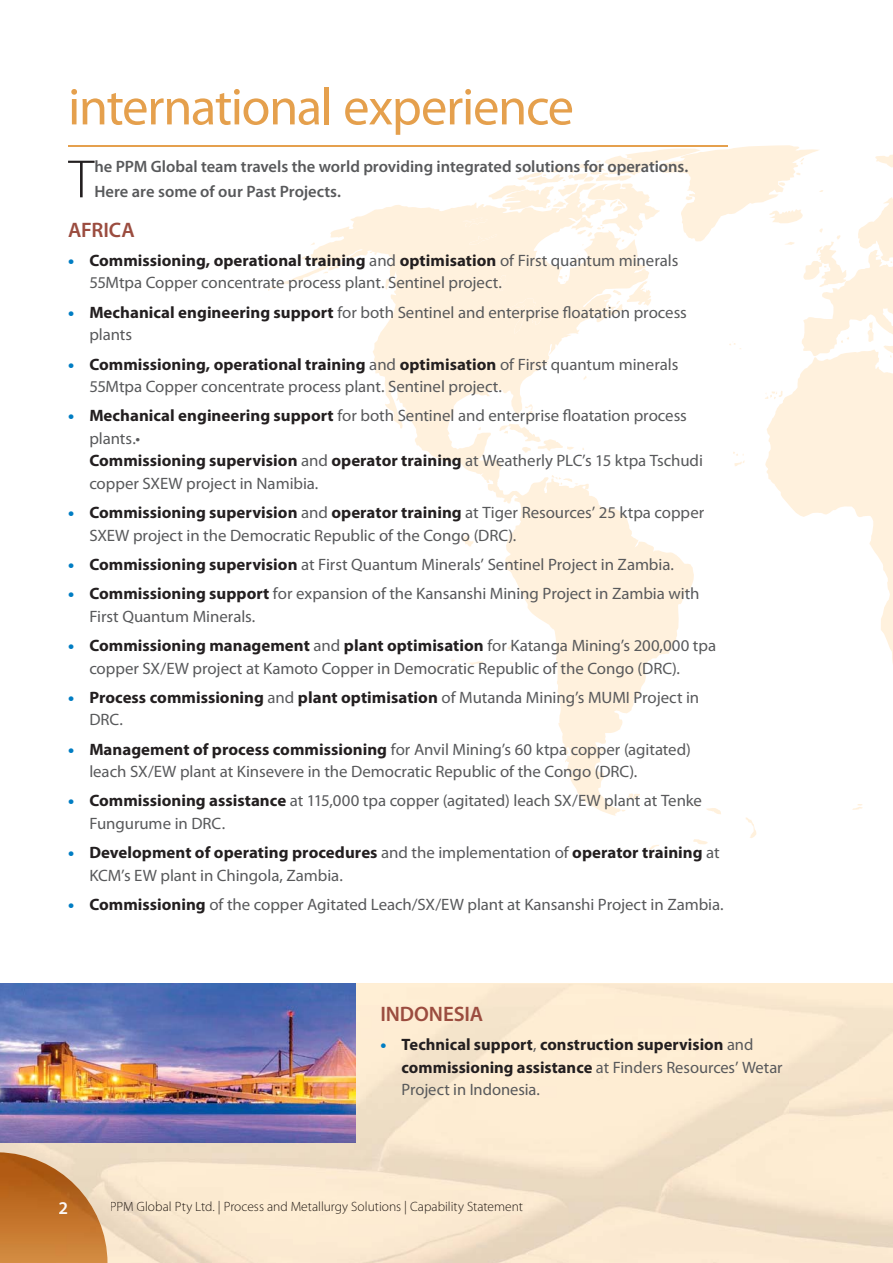
<style>
.page{position:relative;width:893px;height:1263px;background:#fff}
.page>*{position:absolute;margin:0;border:0;box-sizing:border-box;transform-origin:0 0}
.t1{font:300 54.3px "Myriad Pro";color:#231f20}
.t2{font:52.5px "Myriad Pro";letter-spacing:-.025em;color:#e5a04d}
.t3{font:600 21px "Myriad Pro";letter-spacing:-.005em;color:#9b4c3f}
.t4{font:600 18px "Myriad Pro";color:#fff}
.t5{font:16.5px/22.5px "Myriad Pro";color:#58595b}
.t6{font:700 16.5px/22.5px "Myriad Pro";color:#231f20}
.t7{font:600 16.5px/25.5px "Myriad Pro";color:#58595b}
.t8{font:300 13.5px "Myriad Pro";color:#211913}
.s1{font-weight:900;color:#007dc3}
.s2{font-weight:700;color:#231f20}
.s3{font-weight:400;color:#58595b}
.s4{color:#1f1711}
.s5{color:#1e1611}
.s6{color:#201711}
.s7{color:#201812}
.s8{color:#201813}
.s9{color:#201913}
</style>
<div class="page">
<svg style="left:644px;top:845px;width:15px;height:12px"></svg>
<svg style="left:268px;top:286px;width:11px;height:5px"></svg>
<svg style="left:281px;top:208px;width:413px;height:608px"></svg>
<svg style="left:765px;top:310px;width:127px;height:341px"></svg>
<svg style="left:693px;top:839px;width:14px;height:5px"></svg>
<svg style="left:706px;top:808px;width:15px;height:6px"></svg>
<svg style="left:746px;top:817px;width:10px;height:21px"></svg>
<svg style="left:852px;top:804px;width:11px;height:6px"></svg>
<svg style="left:733px;top:452px;width:11px;height:14px"></svg>
<svg style="left:385px;top:145px;width:507px;height:165px"></svg>
<img style="left:315px;top:984px;width:577px;height:279px">
<img style="left:0;top:984px;width:355px;height:159px">
<div style="left:111px;top:1201px;width:411px;height:13px;background:#fdebd2"></div>
<img style="left:0;top:1152px;width:107px;height:111px">
<svg style="left:59px;top:1202px;width:8px;height:12px"></svg>
<hr style="left:68px;top:145px;width:659px;height:1px;background:#e5a04d">
<h2 class="t2" style="left:68px;top:87px;width:507px">international experience</h2>
<h1 class="t1" style="left:69px;top:159px;width:27px">T</h1>
<p class="t7" style="left:94px;top:155px;width:595px">he PPM Global team travels the world providing integrated solutions for operations.<br>Here are some of our Past Projects.</p>
<p class="t3" style="left:68px;top:222px;width:68px">AFRICA</p>
<p class="t5" style="left:89px;top:251px;width:590px;text-indent:-21px"><span class="s1">•</span> <span class="s2">Commissioning, operational training</span> and <span class="s2">optimisation</span> of First quantum minerals<br>55Mtpa Copper concentrate process plant. Sentinel project.</p>
<p class="t5" style="left:89px;top:303px;width:599px;text-indent:-21px"><span class="s1">•</span> <span class="s2">Mechanical engineering support</span> for both Sentinel and enterprise floatation process plants</p>
<p class="t5" style="left:89px;top:354px;width:590px;text-indent:-21px"><span class="s1">•</span> <span class="s2">Commissioning, operational training</span> and <span class="s2">optimisation</span> of First quantum minerals<br>55Mtpa Copper concentrate process plant. Sentinel project.</p>
<p class="t5" style="left:89px;top:406px;width:615px;text-indent:-21px"><span class="s1">•</span> <span class="s2">Mechanical engineering support</span> for both Sentinel and enterprise floatation process plants.•<br><span class="s2">Commissioning supervision</span> and <span class="s2">operator training</span> at Weatherly PLC’s 15 ktpa Tschudi copper SXEW project in Namibia.</p>
<p class="t5" style="left:89px;top:503px;width:616px;text-indent:-21px"><span class="s1">•</span> <span class="s2">Commissioning supervision</span> and <span class="s2">operator training</span> at Tiger Resources’ 25 ktpa copper<br>SXEW project in the Democratic Republic of the Congo (DRC).</p>
<p class="t5" style="left:68px;top:555px;width:607px"><span class="s1">•</span> <span class="s2">Commissioning supervision</span> at First Quantum Minerals’ Sentinel Project in Zambia.</p>
<p class="t5" style="left:89px;top:584px;width:611px;text-indent:-21px"><span class="s1">•</span> <span class="s2">Commissioning support</span> for expansion of the Kansanshi Mining Project in Zambia with<br>First Quantum Minerals.</p>
<p class="t5" style="left:89px;top:636px;width:628px;text-indent:-21px"><span class="s1">•</span> <span class="s2">Commissioning management</span> and <span class="s2">plant optimisation</span> for Katanga Mining’s 200,000 tpa copper SX/EW project at Kamoto Copper in Democratic Republic of the Congo (DRC).</p>
<p class="t6" style="left:89px;top:688px;width:611px;text-indent:-21px"><span class="s1">•</span> Process commissioning <span class="s3">and</span> plant optimisation <span class="s3">of Mutanda Mining’s MUMI Project in<br>DRC.</span></p>
<p class="t5" style="left:89px;top:740px;width:603px;text-indent:-21px"><span class="s1">•</span> <span class="s2">Management of process commissioning</span> for Anvil Mining’s 60 ktpa copper (agitated) leach SX/EW plant at Kinsevere in the Democratic Republic of the Congo (DRC).</p>
<p class="t5" style="left:89px;top:791px;width:614px;text-indent:-21px"><span class="s1">•</span> <span class="s2">Commissioning assistance</span> at 115,000 tpa copper (agitated) leach SX/EW plant at Tenke<br>Fungurume in DRC.</p>
<p class="t5" style="left:89px;top:843px;width:631px;text-indent:-21px"><span class="s1">•</span> <span class="s2">Development of operating procedures</span> and the implementation of <span class="s2">operator training</span> at<br>KCM’s EW plant in Chingola, Zambia.</p>
<p class="t5" style="left:68px;top:895px;width:657px"><span class="s1">•</span> <span class="s2">Commissioning</span> of the copper Agitated Leach/SX/EW plant at Kansanshi Project in Zambia.</p>
<p class="t3" style="left:380px;top:1006px;width:104px">INDONESIA</p>
<p class="t6" style="left:401px;top:1035px;width:382px;text-indent:-21px"><span class="s1">•</span> Technical support<span class="s3">,</span> construction supervision <span class="s3">and </span>commissioning assistance <span class="s3">at Finders Resources’ Wetar<br>Project in Indonesia.</span></p>
<p class="t4" style="left:58px;top:1202px;width:11px">2</p>
<p class="t8" style="left:110px;top:1201px;width:414px"><span class="s4">PP</span><span class="s5">M</span> <span class="s6">Gl</span><span class="s7">obal Pty Ltd</span><span class="s8">. | Pr</span><span class="s9">oc</span>ess and Meta<span class="s9">ll</span>urgy Solutio<span class="s9">ns</span> <span class="s8">|</span> <span class="s9">C</span><span class="s8">ap</span><span class="s7">ab</span><span class="s8">ilit</span><span class="s7">y Statem</span>ent</p>
</div>
